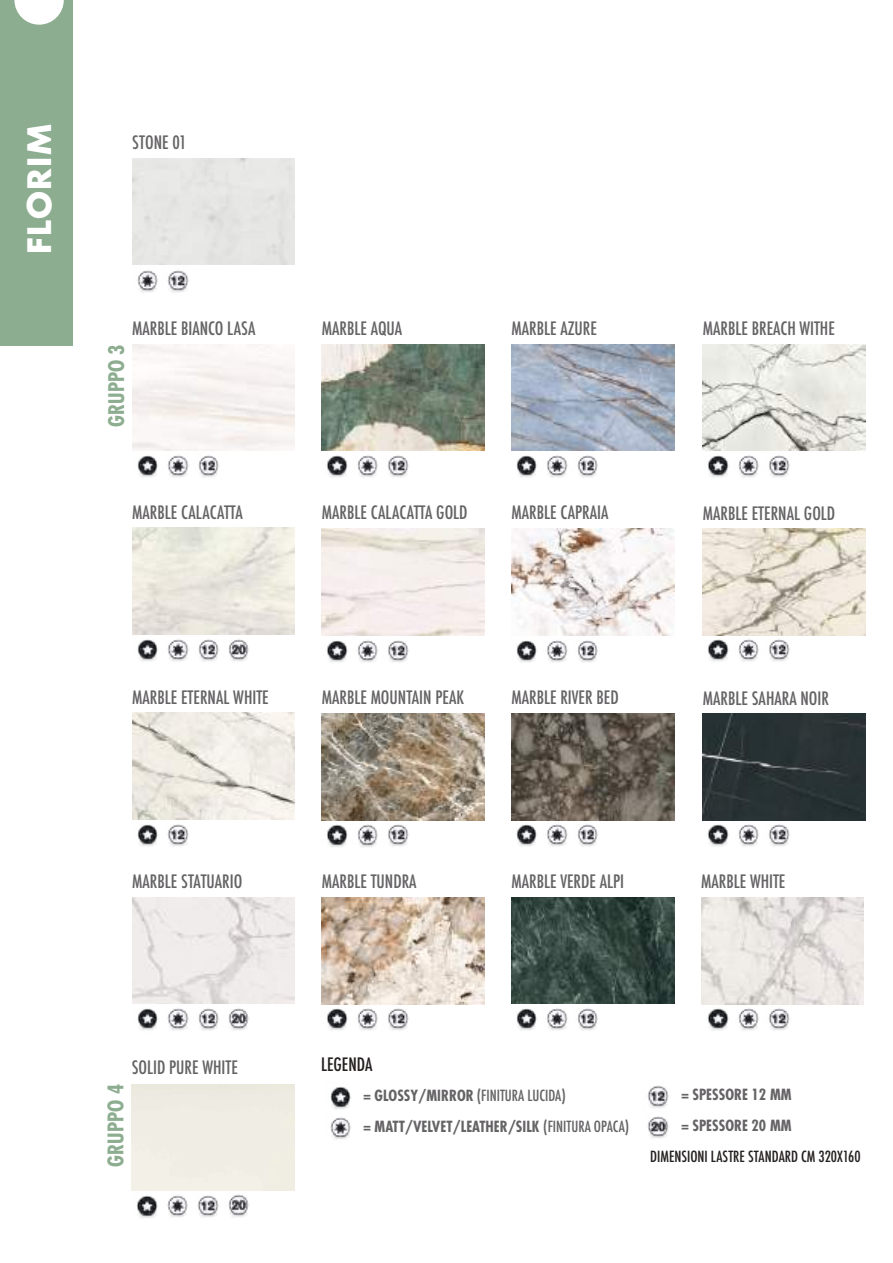
<style>
.page{position:relative;width:893px;height:1263px;background:#fff}
.page>*{position:absolute;margin:0;border:0;box-sizing:border-box;transform-origin:0 0}
.t1{font:700 31.5px "Futura Std";letter-spacing:.04em;color:#fff}
.t2{font:700 condensed 21px "Futura Std";color:#8dad90}
.t3{font:500 condensed 18px "Futura";color:#656365}
.t4{font:500 condensed 18px "Futura";color:#241f1f}
.t5{font:700 condensed 15px/30.5px "Futura Std";color:#656365}
.t6{font:500 condensed 15px "Futura";color:#241f1f}
.t7{font:500 condensed 15px "Futura";color:#656365}
.s1{font-family:"Futura Std";font-weight:700}
.s2{font-family:"Futura";font-weight:500}
</style>
<div class="page">
<img style="left:137px;top:270px;width:52px;height:23px">
<img style="left:137px;top:455px;width:82px;height:23px">
<img style="left:132px;top:634px;width:122px;height:28px">
<img style="left:132px;top:819px;width:61px;height:28px">
<img style="left:322px;top:820px;width:91px;height:27px">
<img style="left:132px;top:1003px;width:122px;height:28px">
<img style="left:322px;top:1004px;width:91px;height:27px">
<img style="left:512px;top:1003px;width:91px;height:28px">
<img style="left:512px;top:820px;width:91px;height:27px">
<img style="left:703px;top:820px;width:91px;height:27px">
<img style="left:703px;top:1004px;width:91px;height:27px">
<img style="left:322px;top:635px;width:91px;height:28px">
<img style="left:516px;top:635px;width:85px;height:28px">
<img style="left:327px;top:455px;width:82px;height:23px">
<img style="left:516px;top:455px;width:82px;height:23px">
<img style="left:708px;top:455px;width:82px;height:23px">
<img style="left:703px;top:635px;width:91px;height:27px">
<img style="left:132px;top:1190px;width:122px;height:28px">
<img style="left:703px;top:529px;width:162px;height:106px">
<img style="left:512px;top:529px;width:162px;height:106px">
<img style="left:703px;top:344px;width:162px;height:107px">
<img style="left:322px;top:344px;width:162px;height:107px">
<img style="left:512px;top:344px;width:162px;height:107px">
<img style="left:132px;top:897px;width:163px;height:106px">
<img style="left:512px;top:897px;width:162px;height:106px">
<img style="left:322px;top:898px;width:162px;height:106px">
<img style="left:701px;top:898px;width:163px;height:106px">
<img style="left:132px;top:713px;width:163px;height:106px">
<img style="left:703px;top:714px;width:162px;height:106px">
<img style="left:322px;top:714px;width:162px;height:106px">
<img style="left:512px;top:714px;width:162px;height:106px">
<img style="left:330px;top:1086px;width:21px;height:54px">
<img style="left:647px;top:1085px;width:22px;height:54px">
<div style="left:0;top:33px;width:68px;height:312px;background:#8dad90"></div>
<div style="left:4px;top:0;width:68px;height:346px;background:#8dad90"></div>
<svg style="left:14px;top:0;width:50px;height:25px"></svg>
<h1 class="t1" style="left:18px;top:254px;width:131px;rotate:-90deg">FLORIM</h1>
<p class="t3" style="left:132px;top:133px;width:56px">STONE 01</p>
<p class="t2" style="left:107px;top:427px;width:84px;rotate:-90deg">GRUPPO 3</p>
<p class="t3" style="left:132px;top:319px;width:125px">MARBLE BIANCO LASA</p>
<p class="t3" style="left:322px;top:319px;width:82px">MARBLE AQUA</p>
<p class="t3" style="left:512px;top:319px;width:87px">MARBLE AZURE</p>
<p class="t3" style="left:703px;top:319px;width:134px">MARBLE BREACH WITHE</p>
<p class="t3" style="left:132px;top:504px;width:112px">MARBLE CALACATTA</p>
<p class="t3" style="left:322px;top:504px;width:147px">MARBLE CALACATTA GOLD</p>
<p class="t3" style="left:512px;top:504px;width:98px">MARBLE CAPRAIA</p>
<p class="t3" style="left:703px;top:505px;width:134px">MARBLE ETERNAL GOLD</p>
<p class="t3" style="left:132px;top:689px;width:138px">MARBLE ETERNAL WHITE</p>
<p class="t3" style="left:322px;top:689px;width:144px">MARBLE MOUNTAIN PEAK</p>
<p class="t3" style="left:512px;top:689px;width:109px">MARBLE RIVER BED</p>
<p class="t3" style="left:703px;top:690px;width:128px">MARBLE SAHARA NOIR</p>
<p class="t3" style="left:132px;top:873px;width:112px">MARBLE STATUARIO</p>
<p class="t3" style="left:512px;top:873px;width:114px">MARBLE VERDE ALPI</p>
<p class="t3" style="left:322px;top:873px;width:96px">MARBLE TUNDRA</p>
<p class="t3" style="left:701px;top:873px;width:86px">MARBLE WHITE</p>
<p class="t2" style="left:107px;top:1167px;width:84px;rotate:-90deg">GRUPPO 4</p>
<p class="t3" style="left:132px;top:1058px;width:108px">SOLID PURE WHITE</p>
<p class="t4" style="left:321px;top:1056px;width:53px">LEGENDA</p>
<p class="t7" style="left:364px;top:1088px;width:204px"><span class="s1">= GLOSSY/MIRROR</span> (FINITURA LUCIDA)</p>
<p class="t5" style="left:364px;top:1112px;width:267px">= MATT/VELVET/LEATHER/SILK <span class="s2">(FINITURA OPACA)</span></p>
<p class="t5" style="left:681px;top:1081px;width:112px">= SPESSORE 12 MM = SPESSORE 20 MM</p>
<p class="t6" style="left:650px;top:1149px;width:212px">DIMENSIONI LASTRE STANDARD CM 320X160</p>
</div>
